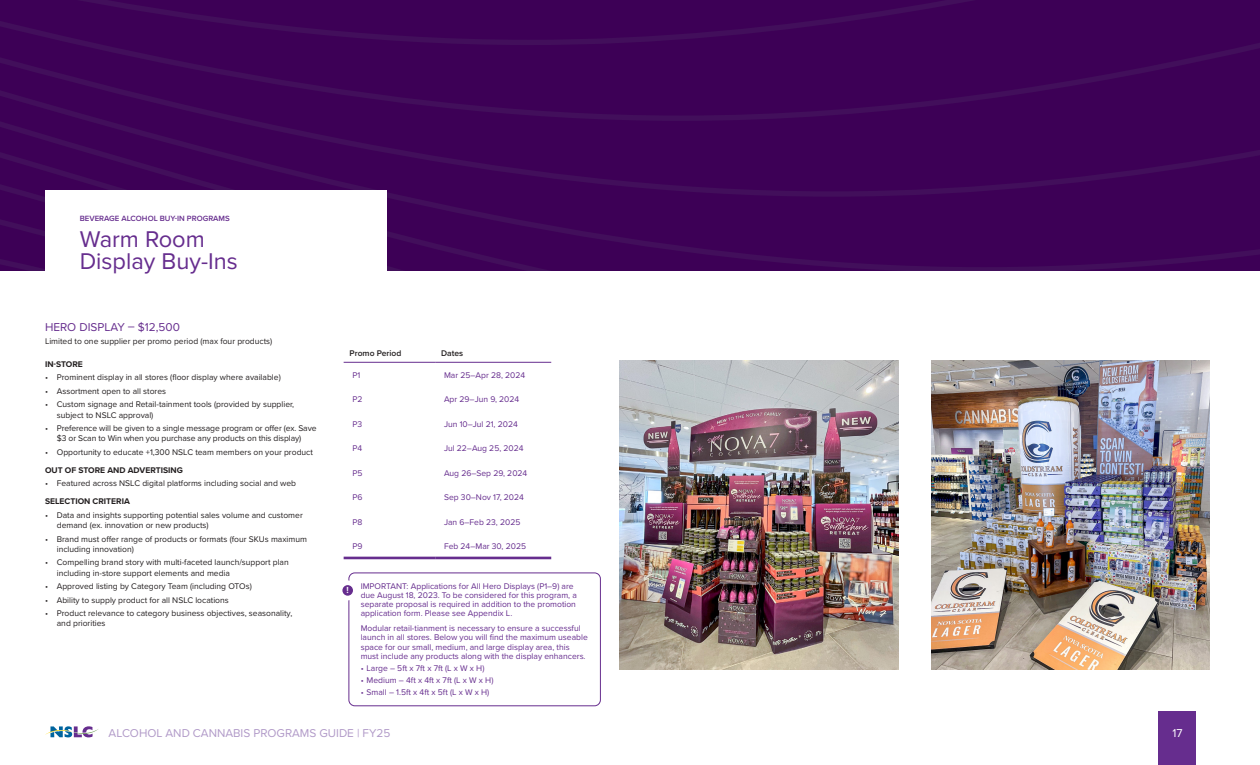
<style>
.page{position:relative;width:1260px;height:765px;background:#fff}
.page>*{position:absolute;margin:0;border:0;box-sizing:border-box;transform-origin:0 0}
.t1{font:23.62px/22.4px "Proxima Nova";color:#662d8e}
.t2{font:11.75px "Proxima Nova";color:#b19ac8}
.t3{font:11.75px "Proxima Nova";color:#662d8e}
.t4{font:11.75px "Proxima Nova";color:#fff}
.t5{font:700 9.12px "Proxima Nova Cond";color:#fff}
.t6{font:8.5px/10.5px "Proxima Nova";color:#231f20}
.Pull_out{font:8.5px/9.2px "Proxima Nova";color:#662d8e}
.Body_Mousetype{font:8.5px "Proxima Nova";color:#662d8e}
.t7{font:700 8.5px "Proxima Nova";color:#231f20}
.t8{font:600 8.5px "Proxima Nova";color:#231f20}
.t9{font:600 7.88px "Proxima Nova";color:#662d8e}
</style>
<div class="page">
<div style="left:1159px;top:712px;width:37px;height:53px;background:#662d8e"></div>
<svg style="left:45px;top:726px;width:53px;height:11px"></svg>
<div style="left:0;top:0;width:1260px;height:18px;background:#3d0056"></div>
<svg style="left:0;top:18px;width:1260px;height:36px;background:#3d0156"></svg>
<div style="left:0;top:54px;width:1260px;height:33px;background:#3d0056"></div>
<svg style="left:0;top:87px;width:1260px;height:31px;background:#3d0156"></svg>
<div style="left:0;top:118px;width:1260px;height:31px;background:#3d0056"></div>
<svg style="left:0;top:149px;width:1260px;height:32px;background:#3d0156"></svg>
<svg style="left:0;top:181px;width:1260px;height:35px;background:#3d0156"></svg>
<div style="left:0;top:216px;width:1260px;height:40px;background:#3d0056"></div>
<svg style="left:0;top:256px;width:1260px;height:14px;background:#3e0357"></svg>
<div style="left:45px;top:190px;width:342px;height:95px;background:#fff"></div>
<img style="left:931px;top:360px;width:279px;height:310px">
<img style="left:620px;top:360px;width:278px;height:310px">
<svg style="left:344px;top:556px;width:207px;height:1px"></svg>
<hr style="left:344px;top:362px;width:91px;height:1px;background:#662d8e">
<hr style="left:435px;top:362px;width:116px;height:1px;background:#662d8e">
<hr style="left:344px;top:557px;width:91px;height:2px;background:#662d8e">
<hr style="left:435px;top:557px;width:116px;height:2px;background:#662d8e">
<div style="left:349px;top:573px;width:252px;height:133px;border:1px solid #662d8e;border-radius:6px"></div>
<div style="left:338px;top:580px;width:20px;height:20px;background:#fff;border-radius:50%"></div>
<div style="left:342px;top:585px;width:11px;height:11px;background:#662d8e;border-radius:50%"></div>
<h5 class="t9" style="left:80px;top:213px;width:152px">BEVERAGE ALCOHOL BUY-IN PROGRAMS</h5>
<h2 class="t1" style="left:80px;top:227px;width:160px">Warm Room<br>Display Buy-Ins</h2>
<h3 class="t3" style="left:45px;top:318px;width:136px">HERO DISPLAY – $12,500</h3>
<p class="t6" style="left:45px;top:336px;width:229px">Limited to one supplier per promo period (max four products)</p>
<h4 class="t7" style="left:45px;top:358px;width:39px">IN-STORE</h4>
<p class="t6" style="left:45px;top:372px;width:237px">• Prominent display in all stores (floor display where available)</p>
<p class="t6" style="left:45px;top:385px;width:123px">• Assortment open to all stores</p>
<p class="t6" style="left:57px;top:399px;width:239px;text-indent:-12px">• Custom signage and Retail-tainment tools (provided by supplier, subject to NSLC approval)</p>
<p class="t6" style="left:45px;top:422px;width:273px;text-align:center">• Preference will be given to a single message program or offer (ex. Save $3 or Scan to Win when you purchase any products on this display)</p>
<p class="t6" style="left:45px;top:446px;width:270px">• Opportunity to educate +1,300 NSLC team members on your product</p>
<h4 class="t7" style="left:45px;top:464px;width:139px">OUT OF STORE AND ADVERTISING</h4>
<p class="t6" style="left:45px;top:478px;width:253px">• Featured across NSLC digital platforms including social and web</p>
<h4 class="t7" style="left:45px;top:495px;width:86px">SELECTION CRITERIA</h4>
<p class="t6" style="left:57px;top:509px;width:248px;text-indent:-12px">• Data and insights supporting potential sales volume and customer demand (ex. innovation or new products)</p>
<p class="t6" style="left:57px;top:533px;width:252px;text-indent:-12px">• Brand must offer range of products or formats (four SKUs maximum including innovation)</p>
<p class="t6" style="left:57px;top:557px;width:233px;text-indent:-12px">• Compelling brand story with multi-faceted launch/support plan including in-store support elements and media</p>
<p class="t6" style="left:45px;top:581px;width:208px">• Approved listing by Category Team (including OTOs)</p>
<p class="t6" style="left:45px;top:594px;width:185px">• Ability to supply product for all NSLC locations</p>
<p class="t6" style="left:57px;top:607px;width:237px;text-indent:-12px">• Product relevance to category business objectives, seasonality, and priorities</p>
<p class="t8" style="left:350px;top:347px;width:53px">Promo Period</p>
<p class="t8" style="left:441px;top:347px;width:24px">Dates</p>
<p class="Body_Mousetype" style="left:353px;top:369px;width:9px">P1</p>
<p class="Body_Mousetype" style="left:444px;top:369px;width:83px">Mar 25–Apr 28, 2024</p>
<p class="Body_Mousetype" style="left:353px;top:393px;width:12px">P2</p>
<p class="Body_Mousetype" style="left:444px;top:393px;width:77px">Apr 29–Jun 9, 2024</p>
<p class="Body_Mousetype" style="left:353px;top:418px;width:11px">P3</p>
<p class="Body_Mousetype" style="left:444px;top:418px;width:75px">Jun 10–Jul 21, 2024</p>
<p class="Body_Mousetype" style="left:353px;top:442px;width:11px">P4</p>
<p class="Body_Mousetype" style="left:444px;top:442px;width:81px">Jul 22–Aug 25, 2024</p>
<p class="Body_Mousetype" style="left:353px;top:467px;width:12px">P5</p>
<p class="Body_Mousetype" style="left:444px;top:467px;width:85px">Aug 26–Sep 29, 2024</p>
<p class="Body_Mousetype" style="left:353px;top:491px;width:12px">P6</p>
<p class="Body_Mousetype" style="left:444px;top:491px;width:81px">Sep 30–Nov 17, 2024</p>
<p class="Body_Mousetype" style="left:353px;top:515px;width:11px">P8</p>
<p class="Body_Mousetype" style="left:444px;top:515px;width:78px">Jan 6–Feb 23, 2025</p>
<p class="Body_Mousetype" style="left:353px;top:540px;width:12px">P9</p>
<p class="Body_Mousetype" style="left:444px;top:540px;width:84px">Feb 24–Mar 30, 2025</p>
<p class="Pull_out" style="left:361px;top:581px;width:218px">IMPORTANT: Applications for All Hero Displays (P1–9) are due August 18, 2023. To be considered for this program, a separate proposal is required in addition to the promotion application form. Please see Appendix L.</p>
<p class="Pull_out" style="left:361px;top:623px;width:229px">Modular retail-tianment is necessary to ensure a successful launch in all stores. Below you will find the maximum useable space for our small, medium, and large display area, this must include any products along with the display enhancers.</p>
<p class="Pull_out" style="left:361px;top:663px;width:125px">• Large – 5ft x 7ft x 7ft (L x W x H)</p>
<p class="Pull_out" style="left:361px;top:675px;width:134px">• Medium – 4ft x 4ft x 7ft (L x W x H)</p>
<p class="Pull_out" style="left:361px;top:687px;width:130px">• Small – 1.5ft x 4ft x 5ft (L x W x H)</p>
<p class="t5" style="left:346px;top:583px;width:4px">!</p>
<h2 class="t2" style="left:109px;top:724px;width:283px">ALCOHOL AND CANNABIS PROGRAMS GUIDE | FY25</h2>
<h2 class="t4" style="left:1172px;top:724px;width:12px">17</h2>
</div>
